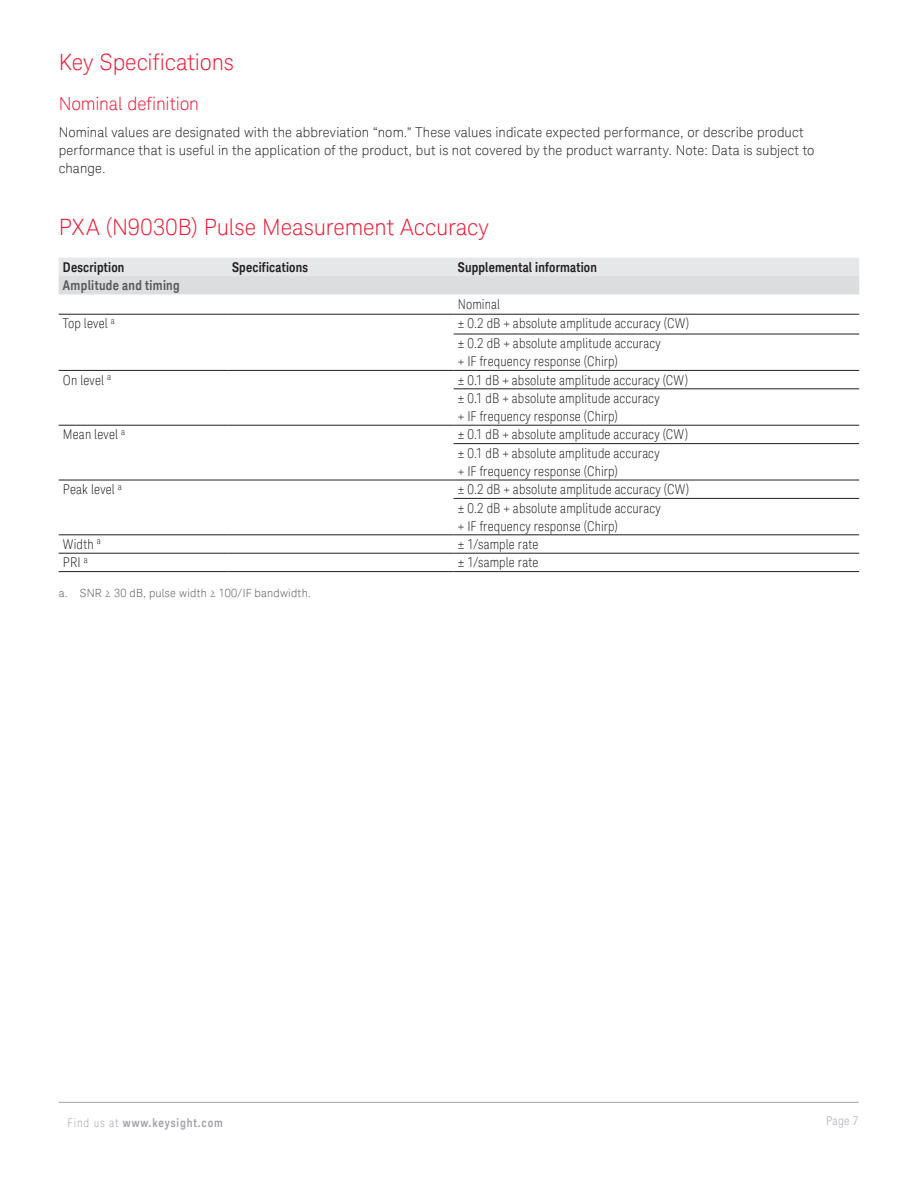
<style>
.page{position:relative;width:918px;height:1188px;background:#fff}
.page>*{position:absolute;margin:0;border:0;box-sizing:border-box;transform-origin:0 0}
.K_Heading_1{font:300 22.5px "Keysight Sans";letter-spacing:-.005em;color:#ed1a36}
.K_Heading_2{font:300 18px "Keysight Sans";letter-spacing:-.01em;color:#ed1a36}
.K_Table_Text{font:300 condensed 13.5px "Keysight Sans";letter-spacing:.015em;color:#231f20}
.K_Body_Text{font:300 13.5px/18px "Keysight Sans";letter-spacing:.01em;color:#231f20}
.K_Table_Heading_1{font:700 13.5px "Keysight Sans Condensed";letter-spacing:.01em;color:#231f20}
.K_Table_Heading_2{font:700 13.5px "Keysight Sans Condensed";letter-spacing:.02em;color:#57585a}
.t1{font:700 12px "Keysight Sans Condensed";letter-spacing:.07em;color:#a4a1a9}
.t2{font:300 condensed 12px "Keysight Sans";color:#a4a1a9}
.K_Footnote_2{font:300 11.25px "Keysight Sans";letter-spacing:.02em;color:#57585a}
.s1{font-family:"Keysight Sans";font-weight:300;font-stretch:condensed}
</style>
<div class="page">
<hr style="left:59px;top:1102px;width:800px;height:1px;background:#a4a1a9">
<svg style="left:59px;top:258px;width:800px;height:36px;background:#e1e2e4"></svg>
<hr style="left:454px;top:314px;width:405px;height:1px;background:#231f20">
<hr style="left:454px;top:334px;width:405px;height:1px;background:#231f20">
<hr style="left:454px;top:370px;width:405px;height:1px;background:#231f20">
<hr style="left:454px;top:388px;width:405px;height:1px;background:#231f20">
<hr style="left:454px;top:425px;width:405px;height:1px;background:#231f20">
<hr style="left:454px;top:443px;width:405px;height:1px;background:#231f20">
<hr style="left:454px;top:480px;width:405px;height:1px;background:#231f20">
<hr style="left:454px;top:498px;width:405px;height:1px;background:#231f20">
<hr style="left:454px;top:534px;width:405px;height:1px;background:#231f20">
<hr style="left:59px;top:553px;width:169px;height:1px;background:#231f20">
<hr style="left:228px;top:553px;width:226px;height:1px;background:#231f20">
<hr style="left:454px;top:553px;width:405px;height:1px;background:#231f20">
<hr style="left:59px;top:571px;width:169px;height:1px;background:#231f20">
<hr style="left:228px;top:571px;width:226px;height:1px;background:#231f20">
<hr style="left:454px;top:571px;width:405px;height:1px;background:#231f20">
<hr style="left:59px;top:314px;width:169px;height:1px;background:#231f20">
<hr style="left:228px;top:314px;width:226px;height:1px;background:#231f20">
<hr style="left:59px;top:370px;width:169px;height:1px;background:#231f20">
<hr style="left:228px;top:370px;width:226px;height:1px;background:#231f20">
<hr style="left:228px;top:425px;width:226px;height:1px;background:#231f20">
<hr style="left:59px;top:425px;width:169px;height:1px;background:#231f20">
<hr style="left:228px;top:480px;width:226px;height:1px;background:#231f20">
<hr style="left:228px;top:534px;width:226px;height:1px;background:#231f20">
<hr style="left:59px;top:480px;width:169px;height:1px;background:#231f20">
<hr style="left:59px;top:534px;width:169px;height:1px;background:#231f20">
<p class="K_Heading_1" style="left:59px;top:49px;width:177px">Key Specifications</p>
<p class="K_Heading_2" style="left:59px;top:93px;width:142px">Nominal definition</p>
<p class="K_Body_Text" style="left:59px;top:123px;width:757px">Nominal values are designated with the abbreviation “nom.” These values indicate expected performance, or describe product performance that is useful in the application of the product, but is not covered by the product warranty. Note: Data is subject to change.</p>
<p class="K_Heading_1" style="left:59px;top:213px;width:432px">PXA (N9030B) Pulse Measurement Accuracy</p>
<p class="K_Table_Heading_1" style="left:63px;top:259px;width:63px">Description</p>
<p class="K_Table_Heading_1" style="left:232px;top:259px;width:77px">Specifications</p>
<p class="K_Table_Heading_1" style="left:458px;top:259px;width:141px">Supplemental information</p>
<p class="K_Table_Heading_2" style="left:63px;top:277px;width:118px">Amplitude and timing</p>
<p class="K_Table_Text" style="left:458px;top:296px;width:44px">Nominal</p>
<p class="K_Table_Text" style="left:63px;top:316px;width:53px">Top level <sup>a</sup></p>
<p class="K_Table_Text" style="left:458px;top:316px;width:233px">± 0.2 dB + absolute amplitude accuracy (CW)</p>
<p class="K_Table_Text" style="left:458px;top:335px;width:204px">± 0.2 dB + absolute amplitude accuracy</p>
<p class="K_Table_Text" style="left:458px;top:353px;width:162px">+ IF frequency response (Chirp)</p>
<p class="K_Table_Text" style="left:63px;top:372px;width:50px">On level <sup>a</sup></p>
<p class="K_Table_Text" style="left:458px;top:372px;width:232px">± 0.1 dB + absolute amplitude accuracy (CW)</p>
<p class="K_Table_Text" style="left:458px;top:390px;width:203px">± 0.1 dB + absolute amplitude accuracy</p>
<p class="K_Table_Text" style="left:458px;top:408px;width:162px">+ IF frequency response (Chirp)</p>
<p class="K_Table_Text" style="left:63px;top:427px;width:64px">Mean level <sup>a</sup></p>
<p class="K_Table_Text" style="left:458px;top:427px;width:232px">± 0.1 dB + absolute amplitude accuracy (CW)</p>
<p class="K_Table_Text" style="left:458px;top:445px;width:203px">± 0.1 dB + absolute amplitude accuracy</p>
<p class="K_Table_Text" style="left:458px;top:463px;width:162px">+ IF frequency response (Chirp)</p>
<p class="K_Table_Text" style="left:63px;top:481px;width:60px">Peak level <sup>a</sup></p>
<p class="K_Table_Text" style="left:458px;top:481px;width:233px">± 0.2 dB + absolute amplitude accuracy (CW)</p>
<p class="K_Table_Text" style="left:458px;top:500px;width:204px">± 0.2 dB + absolute amplitude accuracy</p>
<p class="K_Table_Text" style="left:458px;top:518px;width:162px">+ IF frequency response (Chirp)</p>
<p class="K_Table_Text" style="left:63px;top:536px;width:39px">Width <sup>a</sup></p>
<p class="K_Table_Text" style="left:458px;top:536px;width:82px">± 1/sample rate</p>
<p class="K_Table_Text" style="left:63px;top:555px;width:26px">PRI <sup>a</sup></p>
<p class="K_Table_Text" style="left:458px;top:555px;width:82px">± 1/sample rate</p>
<p class="K_Footnote_2" style="left:59px;top:587px;width:254px">a. SNR ≥ 30 dB, pulse width ≥ 100/IF bandwidth.</p>
<p class="t1" style="left:68px;top:1115px;width:157px"><span class="s1">Find us at</span> www.keysight.com</p>
<p class="t2" style="left:826px;top:1113px;width:34px">Page 7</p>
</div>
